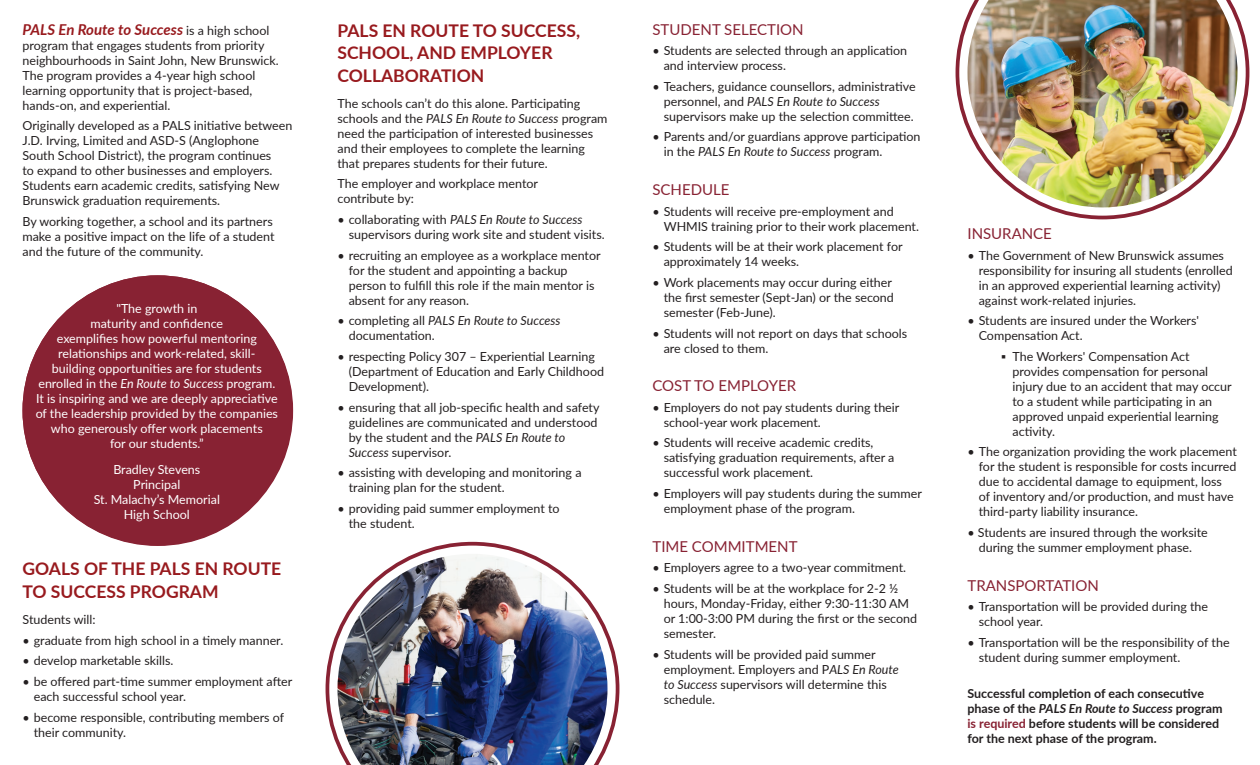
<style>
.page{position:relative;width:1260px;height:765px;background:#fff}
.page>*{position:absolute;margin:0;border:0;box-sizing:border-box;transform-origin:0 0}
.t1{font:700 17.5px/22.5px "Lato";color:#981a1e}
.t2{font:15px "Lato";color:#823}
.t3{font:italic 700 15px "Lato";letter-spacing:-.01em;color:#981a1e}
.t4{font:12.5px/15px "Lato";color:#231f20}
.t5{font:12.5px/15px "Lato";color:#fff;text-align:center}
.t6{font:700 12.5px/15px "Lato";color:#231f20}
.s1{font-style:italic}
.s2{font-weight:400;font-style:normal;font-size:12.5px;color:#231f20}
.s3{color:#823}
</style>
<div class="page">
<div style="left:22px;top:275px;width:270px;height:270px;background:#823;border-radius:50%"></div>
<img style="left:956px;top:0;width:293px;height:219px">
<img style="left:326px;top:542px;width:293px;height:223px">
<p class="t2" style="left:652px;top:18px;width:153px">STUDENT SELECTION</p>
<p class="t4" style="left:664px;top:43px;width:245px;text-indent:-11px">• Students are selected through an application and interview process.</p>
<p class="t4" style="left:664px;top:78px;width:253px;text-indent:-11px">• Teachers, guidance counsellors, administrative personnel, and <span class="s1">PALS En Route to Success </span>supervisors make up the selection committee.</p>
<p class="t4" style="left:664px;top:129px;width:258px;text-indent:-11px">• Parents and/or guardians approve participation in the <span class="s1">PALS En Route to Success</span> program.</p>
<p class="t2" style="left:652px;top:179px;width:79px">SCHEDULE</p>
<p class="t4" style="left:664px;top:203px;width:257px;text-indent:-11px">• Students will receive pre-employment and<br>WHMIS training prior to their work placement.</p>
<p class="t4" style="left:664px;top:239px;width:240px;text-indent:-11px">• Students will be at their work placement for approximately 14 weeks.</p>
<p class="t4" style="left:664px;top:274px;width:232px;text-indent:-11px">• Work placements may occur during either the first semester (Sept-Jan) or the second semester (Feb-June).</p>
<p class="t4" style="left:664px;top:325px;width:245px;text-indent:-11px">• Students will not report on days that schools are closed to them.</p>
<p class="t2" style="left:652px;top:375px;width:145px">COST TO EMPLOYER</p>
<p class="t4" style="left:664px;top:399px;width:237px;text-indent:-11px">• Employers do not pay students during their school-year work placement.</p>
<p class="t4" style="left:664px;top:435px;width:232px;text-indent:-11px">• Students will receive academic credits, satisfying graduation requirements, after a successful work placement.</p>
<p class="t4" style="left:664px;top:486px;width:260px;text-indent:-11px">• Employers will pay students during the summer employment phase of the program.</p>
<p class="t2" style="left:652px;top:536px;width:147px">TIME COMMITMENT</p>
<p class="t4" style="left:652px;top:560px;width:255px">• Employers agree to a two-year commitment.</p>
<p class="t4" style="left:664px;top:580px;width:255px;text-indent:-11px">• Students will be at the workplace for 2-2 ½ hours, Monday-Friday, either 9:30-11:30 AM or 1:00-3:00 PM during the first or the second semester.</p>
<p class="t4" style="left:664px;top:646px;width:237px;text-indent:-11px">• Students will be provided paid summer employment. Employers and P<span class="s1">ALS En Route to Success</span> supervisors will determine this schedule.</p>
<p class="t3" style="left:22px;top:18px;width:248px">PALS En Route to Success <span class="s2">is a high school</span></p>
<p class="t4" style="left:23px;top:37px;width:258px">program that engages students from priority neighbourhoods in Saint John, New Brunswick.<br>The program provides a 4-year high school learning opportunity that is project-based, hands-on, and experiential.</p>
<p class="t4" style="left:23px;top:118px;width:271px">Originally developed as a PALS initiative between J.D. Irving, Limited and ASD-S (Anglophone South School District), the program continues<br>to expand to other businesses and employers.<br>Students earn academic credits, satisfying New Brunswick graduation requirements.</p>
<p class="t4" style="left:23px;top:213px;width:254px">By working together, a school and its partners make a positive impact on the life of a student and the future of the community.</p>
<p class="t2" style="left:968px;top:223px;width:86px">INSURANCE</p>
<h1 class="t1" style="left:338px;top:18px;width:244px">PALS EN ROUTE TO SUCCESS,<br>SCHOOL, AND EMPLOYER<br>COLLABORATION</h1>
<p class="t4" style="left:338px;top:95px;width:271px">The schools can’t do this alone. Participating schools and the <span class="s1">PALS En Route to Success</span> program need the participation of interested businesses and their employees to complete the learning that prepares students for their future.</p>
<p class="t4" style="left:338px;top:176px;width:202px">The employer and workplace mentor contribute by:</p>
<p class="t4" style="left:349px;top:212px;width:257px;text-indent:-11px">• collaborating with <span class="s1">PALS En Route to Success </span>supervisors during work site and student visits.</p>
<p class="t4" style="left:349px;top:247px;width:253px;text-indent:-11px">• recruiting an employee as a workplace mentor for the student and appointing a backup person to fulfill this role if the main mentor is absent for any reason.</p>
<p class="t4" style="left:349px;top:313px;width:213px;text-indent:-11px">• completing all <span class="s1">PALS En Route to Success </span>documentation.</p>
<p class="t4" style="left:349px;top:348px;width:257px;text-indent:-11px">• respecting Policy 307 – Experiential Learning (Department of Education and Early Childhood<br>Development).</p>
<p class="t4" style="left:349px;top:399px;width:252px;text-indent:-11px">• ensuring that all job-specific health and safety guidelines are communicated and understood by the student and the <span class="s1">PALS En Route to Success</span> supervisor.</p>
<p class="t4" style="left:349px;top:465px;width:234px;text-indent:-11px">• assisting with developing and monitoring a training plan for the student.</p>
<p class="t4" style="left:349px;top:500px;width:212px;text-indent:-11px">• providing paid summer employment to the student.</p>
<p class="t4" style="left:979px;top:247px;width:256px;text-indent:-11px">• The Government of New Brunswick assumes responsibility for insuring all students (enrolled in an approved experiential learning activity) against work-related injuries.</p>
<p class="t4" style="left:979px;top:313px;width:222px;text-indent:-11px">• Students are insured under the Workers'<br>Compensation Act.</p>
<p class="t4" style="left:1012px;top:348px;width:221px;text-indent:-11px">▪ The Workers' Compensation Act provides compensation for personal injury due to an accident that may occur to a student while participating in an approved unpaid experiential learning activity.</p>
<p class="t4" style="left:979px;top:444px;width:260px;text-indent:-11px">• The organization providing the work placement for the student is responsible for costs incurred due to accidental damage to equipment, loss<br>of inventory and/or production, and must have third-party liability insurance.</p>
<p class="t4" style="left:968px;top:524px;width:242px;text-align:center">• Students are insured through the worksite during the summer employment phase.</p>
<p class="t2" style="left:968px;top:574px;width:133px">TRANSPORTATION</p>
<p class="t4" style="left:979px;top:599px;width:231px;text-indent:-11px">• Transportation will be provided during the school year.</p>
<p class="t4" style="left:979px;top:634px;width:252px;text-indent:-11px">• Transportation will be the responsibility of the student during summer employment.</p>
<p class="t6" style="left:967px;top:685px;width:256px">Successful completion of each consecutive phase of the <span class="s1">PALS En Route to Success</span> program <span class="s3">is required</span> before students will be considered for the next phase of the program.</p>
<p class="t5" style="left:36px;top:300px;width:244px">"The growth in<br>maturity and confidence<br>exemplifies how powerful mentoring relationships and work-related, skill&shy;building opportunities are for students enrolled in the <span class="s1">En Route to Success</span> program.<br>It is inspiring and we are deeply appreciative of the leadership provided by the companies who generously offer work placements<br>for our students.”</p>
<p class="t5" style="left:94px;top:462px;width:128px">Bradley Stevens<br>Principal<br>St. Malachy’s Memorial<br>High School</p>
<h1 class="t1" style="left:22px;top:557px;width:260px">GOALS OF THE PALS EN ROUTE<br>TO SUCCESS PROGRAM</h1>
<p class="t4" style="left:22px;top:612px;width:75px">Students will:</p>
<p class="t4" style="left:22px;top:632px;width:262px">• graduate from high school in a timely manner.</p>
<p class="t4" style="left:22px;top:653px;width:152px">• develop marketable skills.</p>
<p class="t4" style="left:34px;top:673px;width:260px;text-indent:-11px">• be offered part-time summer employment after each successful school year.</p>
<p class="t4" style="left:34px;top:709px;width:252px;text-indent:-11px">• become responsible, contributing members of their community.</p>
</div>
